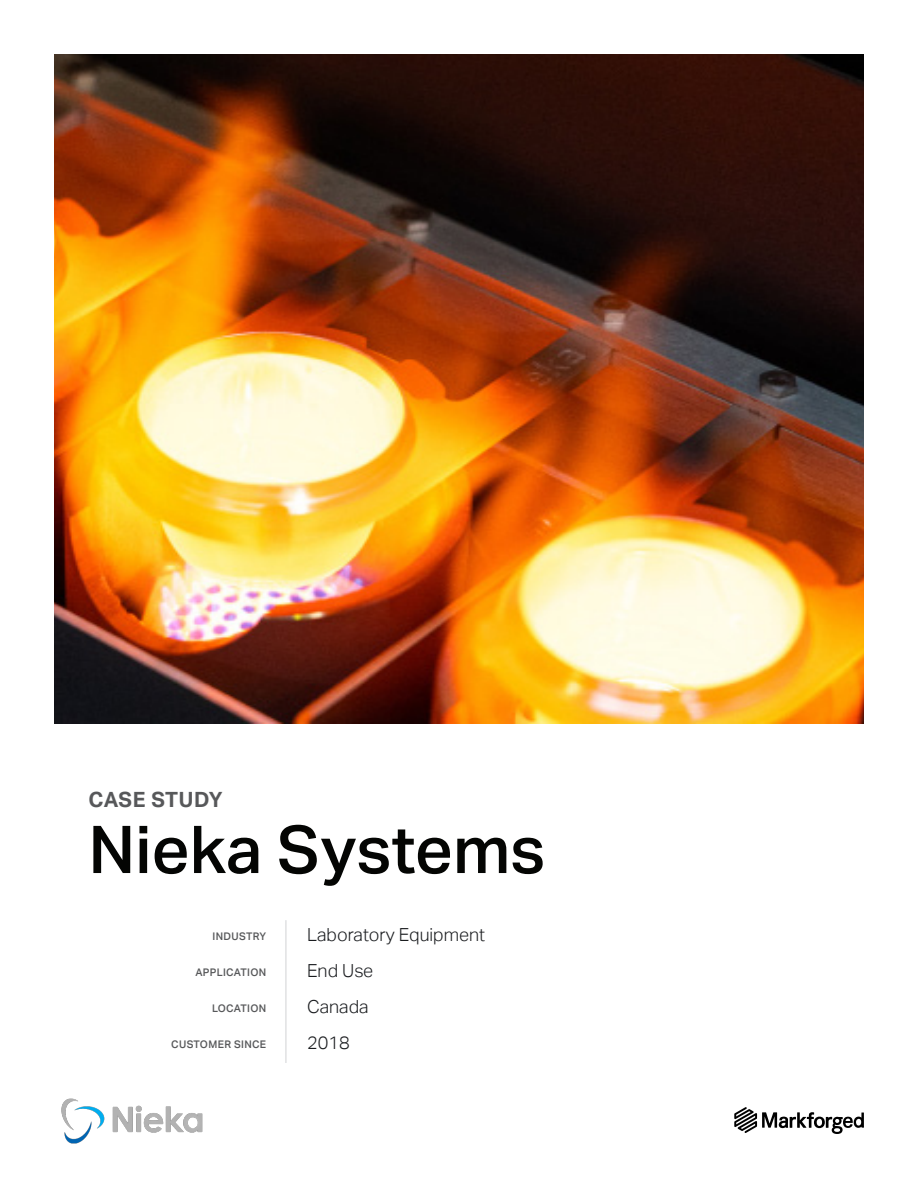
<style>
.page{position:relative;width:918px;height:1188px;background:#fff}
.page>*{position:absolute;margin:0;border:0;box-sizing:border-box;transform-origin:0 0}
.t1{font:500 66px "Aktiv Grotesk";color:#040503}
.t2{font:700 21px "Aktiv Grotesk";letter-spacing:.02em;color:#57585a}
.p_category{font:300 18px "Aktiv Grotesk";color:#1a1c1f}
.p_category-2{font:500 10.5px "Aktiv Grotesk";letter-spacing:.03em;color:#57585a}
</style>
<div class="page">
<img style="left:54px;top:54px;width:810px;height:669px">
<hr style="left:285px;top:920px;width:2px;height:143px;background:#e0e1e3">
<svg style="left:734px;top:1107px;width:130px;height:27px"></svg>
<img style="left:61px;top:1098px;width:142px;height:46px">
<p class="t2" style="left:88px;top:788px;width:136px">CASE STUDY</p>
<p class="t1" style="left:88px;top:812px;width:458px">Nieka Systems</p>
<p class="p_category-2" style="left:213px;top:930px;width:55px">INDUSTRY</p>
<p class="p_category-2" style="left:195px;top:966px;width:72px">APPLICATION</p>
<p class="p_category-2" style="left:212px;top:1002px;width:56px">LOCATION</p>
<p class="p_category-2" style="left:171px;top:1038px;width:96px">CUSTOMER SINCE</p>
<p class="p_category" style="left:307px;top:924px;width:180px">Laboratory Equipment</p>
<p class="p_category" style="left:307px;top:960px;width:68px">End Use</p>
<p class="p_category" style="left:307px;top:996px;width:63px">Canada</p>
<p class="p_category" style="left:307px;top:1032px;width:44px">2018</p>
</div>
